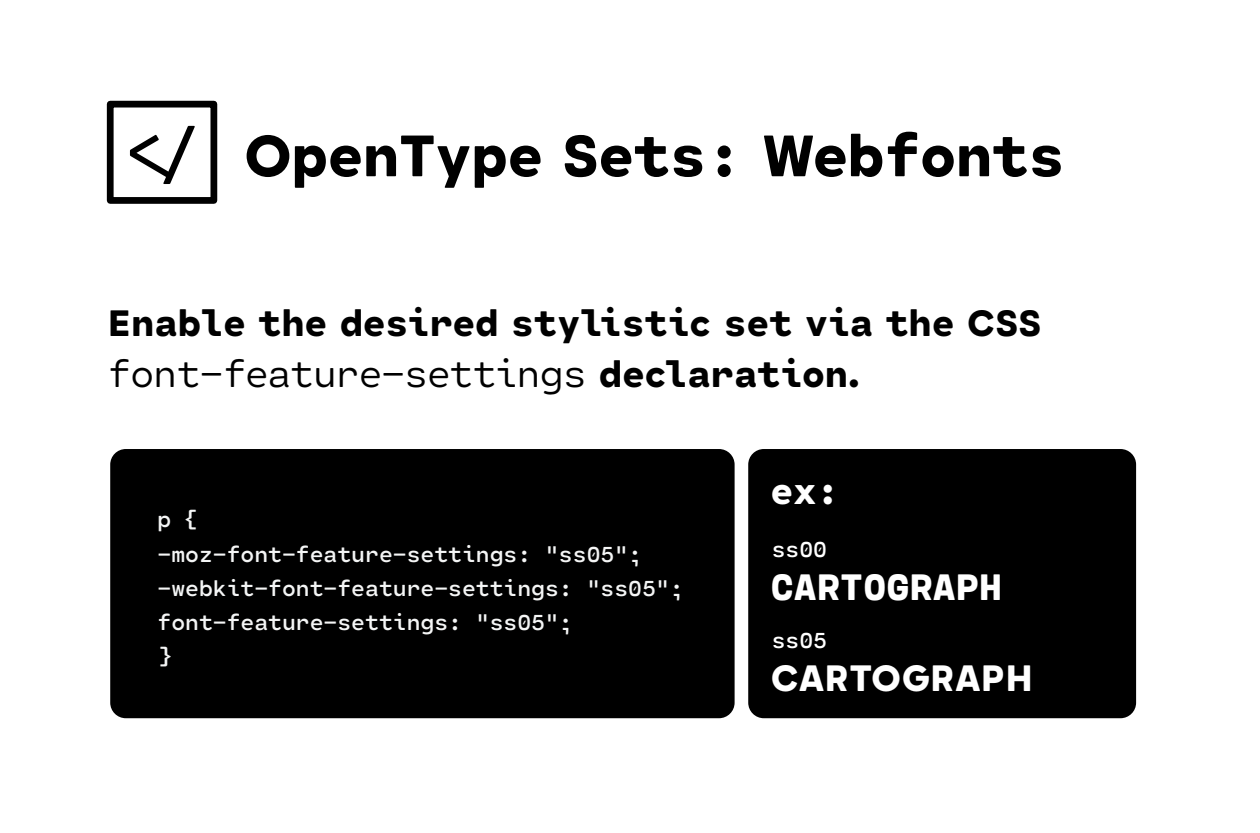
<style>
.page{position:relative;width:1260px;height:833px;background:#fff}
.page>*{position:absolute;margin:0;border:0;box-sizing:border-box;transform-origin:0 0}
.t1{font:800 60.75px "Cartograph CF";letter-spacing:-.02em;color:#000}
.t2{font:800 38.25px/51.3px "Cartograph CF";letter-spacing:-.01em;color:#000}
.t3{font:800 38.25px "Cartograph CF";letter-spacing:-.01em;color:#fff}
.t4{font:600 22.5px/34.2px "Cartograph CF";color:#f4f5f5}
.t5{font:600 22.5px "Cartograph CF";color:#fff}
.s1{font-weight:300}
</style>
<div class="page">
<div style="left:110px;top:449px;width:624px;height:269px;background:#000;border-radius:16px"></div>
<div style="left:748px;top:449px;width:388px;height:269px;background:#000;border-radius:16px"></div>
<div style="left:107px;top:101px;width:110px;height:103px;background:#fff;border:7px solid #000"></div>
<h1 class="t1" style="left:243px;top:105px;width:823px">OpenType Sets: Webfonts</h1>
<h2 class="t2" style="left:108px;top:295px;width:935px">Enable the desired stylistic set via the CSS <span class="s1">font-feature-settings</span> declaration.</h2>
<p class="t4" style="left:157px;top:502px;width:527px">p {<br>-moz-font-feature-settings: "ss05"; -webkit-font-feature-settings: "ss05"; font-feature-settings: "ss05";<br>}</p>
<h2 class="t3" style="left:770px;top:459px;width:71px">ex:</h2>
<p class="t5" style="left:771px;top:531px;width:57px">ss00</p>
<h2 class="t3" style="left:770px;top:555px;width:233px">CARTOGRAPH</h2>
<p class="t5" style="left:771px;top:622px;width:57px">ss05</p>
<h2 class="t3" style="left:770px;top:646px;width:264px">CARTOGRAPH</h2>
</div>
